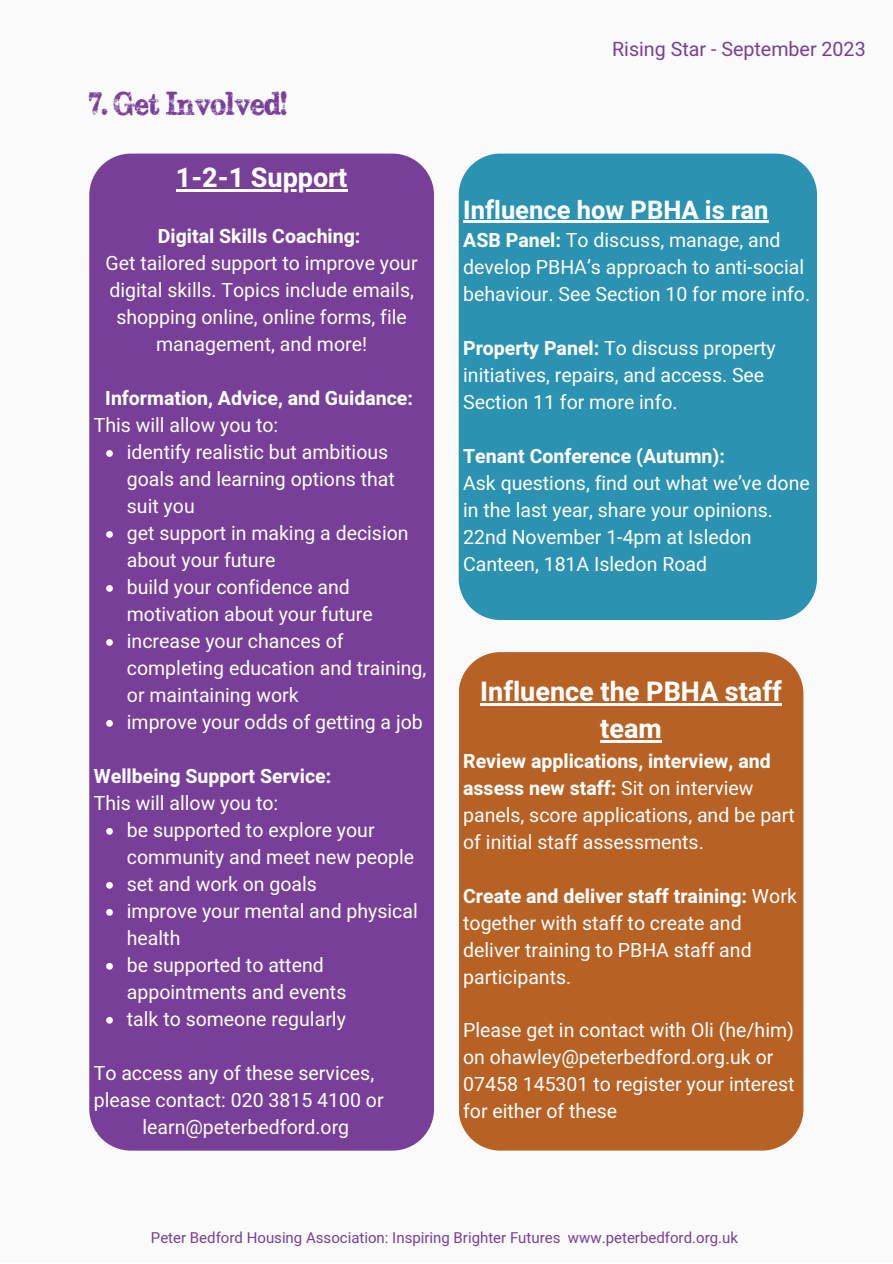
<style>
.page{position:relative;width:893px;height:1264px;background:#fff}
.page>*{position:absolute;margin:0;border:0;box-sizing:border-box;transform-origin:0 0}
.t1{font:31.5px "Subway Novella";color:#783f98}
.t2{font:700 27px/37px "Heebo";color:#fff;text-align:center}
.t3{font:700 25.5px "Heebo";color:#fff}
.t4{font:19.65px "Heebo";color:#783f98}
.t5{font:19.5px/27px "Heebo";color:#fff}
.t6{font:700 19.5px "Heebo";color:#fff}
.t7{font:15px "Heebo";color:#783f98}
.s1{font-weight:700}
</style>
<div class="page">
<div style="left:0;top:0;width:892px;height:1262px;background:#fafafa"></div>
<div style="left:89px;top:154px;width:345px;height:996px;background:#783f98"></div>
<svg style="left:106px;top:450px;width:7px;height:7px"></svg>
<svg style="left:106px;top:531px;width:7px;height:7px"></svg>
<svg style="left:106px;top:585px;width:7px;height:7px"></svg>
<svg style="left:106px;top:639px;width:7px;height:6px"></svg>
<svg style="left:106px;top:720px;width:7px;height:6px"></svg>
<svg style="left:106px;top:828px;width:7px;height:6px"></svg>
<svg style="left:106px;top:882px;width:7px;height:6px"></svg>
<svg style="left:106px;top:909px;width:7px;height:6px"></svg>
<svg style="left:106px;top:962px;width:7px;height:7px"></svg>
<svg style="left:106px;top:1016px;width:7px;height:7px"></svg>
<hr style="left:176px;top:189px;width:171px;height:2px;background:#fff">
<div style="left:458px;top:154px;width:359px;height:466px;background:#2b92b1"></div>
<hr style="left:463px;top:221px;width:305px;height:2px;background:#fff">
<div style="left:459px;top:652px;width:344px;height:498px;background:#b86125"></div>
<hr style="left:480px;top:703px;width:301px;height:2px;background:#fff">
<hr style="left:600px;top:740px;width:61px;height:2px;background:#fff">
<h1 class="t1" style="left:89px;top:85px;width:199px">7. Get Involved!</h1>
<h2 class="t2" style="left:176px;top:160px;width:173px">1-2-1 Support</h2>
<p class="t6" style="left:158px;top:223px;width:204px">Digital Skills Coaching:</p>
<p class="t5" style="left:106px;top:250px;width:313px;text-align:center">Get tailored support to improve your digital skills. Topics include emails, shopping online, online forms, file management, and more!</p>
<p class="t6" style="left:105px;top:385px;width:309px">Information, Advice, and Guidance:</p>
<p class="t5" style="left:94px;top:411px;width:186px">This will allow you to:</p>
<p class="t5" style="left:127px;top:438px;width:301px">identify realistic but ambitious goals and learning options that suit you<br>get support in making a decision about your future<br>build your confidence and motivation about your future increase your chances of completing education and training, or maintaining work<br>improve your odds of getting a job</p>
<p class="t6" style="left:94px;top:762px;width:239px">Wellbeing Support Service:</p>
<p class="t5" style="left:94px;top:789px;width:186px">This will allow you to:</p>
<p class="t5" style="left:127px;top:816px;width:292px">be supported to explore your community and meet new people set and work on goals<br>improve your mental and physical health<br>be supported to attend appointments and events<br>talk to someone regularly</p>
<p class="t5" style="left:94px;top:1059px;width:291px">To access any of these services, please contact: 020 3815 4100 or .</p>
<p class="t5" style="left:142px;top:1113px;width:208px">learn@peterbedford.org</p>
<p class="t4" style="left:612px;top:36px;width:255px">Rising Star - September 2023</p>
<h3 class="t3" style="left:463px;top:192px;width:307px">Influence how PBHA is ran</h3>
<p class="t5" style="left:463px;top:226px;width:348px"><span class="s1">ASB Panel:</span> To discuss, manage, and develop PBHA’s approach to anti-social behaviour. See Section 10 for more info.</p>
<p class="t5" style="left:463px;top:334px;width:314px"><span class="s1">Property Panel:</span> To discuss property initiatives, repairs, and access. See<br>Section 11 for more info.</p>
<p class="t6" style="left:463px;top:442px;width:263px">Tenant Conference (Autumn):</p>
<p class="t5" style="left:463px;top:469px;width:348px">Ask questions, find out what we’ve done in the last year, share your opinions.<br>22nd November 1-4pm at Isledon Canteen, 181A Isledon Road</p>
<h2 class="t2" style="left:480px;top:674px;width:303px">Influence the PBHA staff team</h2>
<p class="t5" style="left:463px;top:747px;width:333px"><span class="s1">Review applications, interview, and assess new staff:</span> Sit on interview panels, score applications, and be part of initial staff assessments.</p>
<p class="t5" style="left:463px;top:882px;width:335px"><span class="s1">Create and deliver staff training:</span> Work together with staff to create and deliver training to PBHA staff and participants.</p>
<p class="t5" style="left:463px;top:1017px;width:333px">Please get in contact with Oli (he/him) on ohawley@peterbedford.org.uk or 07458 145301 to register your interest for either of these</p>
<p class="t7" style="left:151px;top:1227px;width:588px">Peter Bedford Housing Association: Inspiring Brighter Futures www.peterbedford.org.uk</p>
</div>
